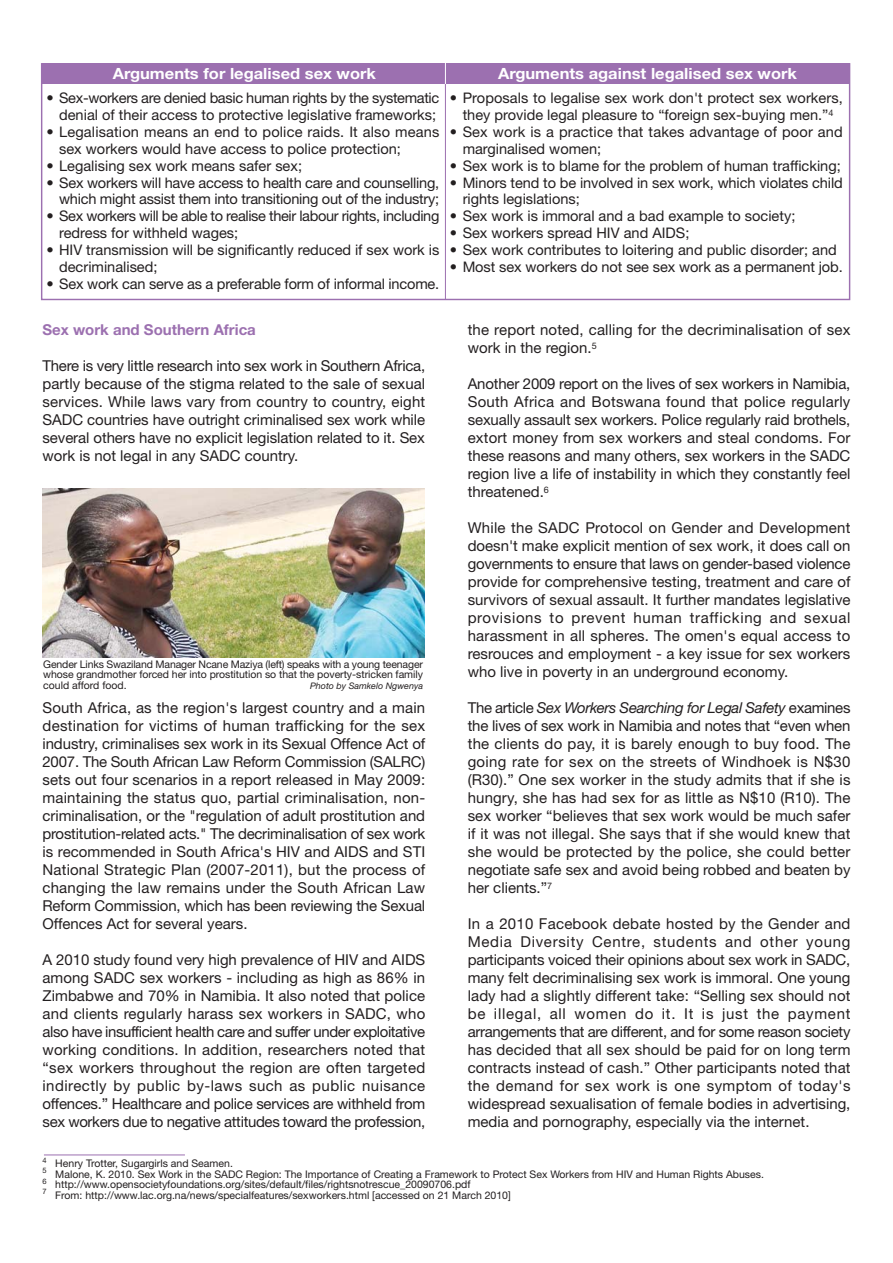
<style>
.page{position:relative;width:893px;height:1263px;background:#fff}
.page>*{position:absolute;margin:0;border:0;box-sizing:border-box;transform-origin:0 0}
.t1{font:700 15.45px "Helvetica Neue";color:#fff;scale:1.07 1}
.t2{font:15px/18px "Helvetica Neue";color:#231f20;text-align:justify}
.t3{font:700 15px "Helvetica Neue";color:#9c70b0}
.t4{font:14.55px/16.8px "Helvetica Neue";color:#231f20}
.t5{font:14.55px/16.8px "Helvetica Neue";letter-spacing:-.025em;color:#231f20}
.t6{font:10.5px/10.5px "Helvetica Neue";color:#231f20}
.t7{font:italic 9px "Helvetica Neue";color:#231f20}
.s1{font-style:italic}
</style>
<div class="page">
<hr style="left:44px;top:1154px;width:141px;height:1px;background:#9c70b0">
<div style="left:42px;top:64px;width:808px;height:20px;background:#9c70b0"></div>
<div style="left:41px;top:63px;width:809px;height:237px;border:1px solid #9c70b0"></div>
<hr style="left:445px;top:64px;width:1px;height:235px;background:#9c70b0">
<img style="left:43px;top:488px;width:381px;height:169px">
<svg style="left:445px;top:63px;width:1px;height:21px"></svg>
<p class="t1" style="left:113px;top:68px;width:247px">Arguments for legalised sex work</p>
<p class="t4" style="left:46px;top:91px;width:394px;text-align:right">• Sex-workers are denied basic human rights by the systematic denial of their access to protective legislative frameworks;</p>
<p class="t4" style="left:59px;top:125px;width:382px;text-indent:-13px">• Legalisation means an end to police raids. It also means sex workers would have access to police protection;</p>
<p class="t4" style="left:46px;top:159px;width:257px">• Legalising sex work means safer sex;</p>
<p class="t4" style="left:46px;top:176px;width:394px;text-align:right">• Sex workers will have access to health care and counselling, which might assist them into transitioning out of the industry;</p>
<p class="t5" style="left:59px;top:209px;width:382px;text-indent:-13px">• Sex workers will be able to realise their labour rights, including redress for withheld wages;</p>
<p class="t4" style="left:59px;top:243px;width:382px;text-indent:-13px">• HIV transmission will be significantly reduced if sex work is decriminalised;</p>
<p class="t4" style="left:46px;top:277px;width:394px">• Sex work can serve as a preferable form of informal income.</p>
<p class="t1" style="left:498px;top:68px;width:281px">Arguments against legalised sex work</p>
<p class="t4" style="left:450px;top:91px;width:394px;text-align:center">• Proposals to legalise sex work don't protect sex workers, they provide legal pleasure to “foreign sex-buying men.”<sup>4</sup></p>
<p class="t4" style="left:463px;top:125px;width:382px;text-indent:-13px">• Sex work is a practice that takes advantage of poor and marginalised women;</p>
<p class="t4" style="left:450px;top:159px;width:392px">• Sex work is to blame for the problem of human trafficking;</p>
<p class="t4" style="left:463px;top:176px;width:382px;text-indent:-13px">• Minors tend to be involved in sex work, which violates child rights legislations;</p>
<p class="t4" style="left:450px;top:209px;width:347px">• Sex work is immoral and a bad example to society;</p>
<p class="t4" style="left:450px;top:226px;width:241px">• Sex workers spread HIV and AIDS;</p>
<p class="t4" style="left:450px;top:243px;width:388px">• Sex work contributes to loitering and public disorder; and</p>
<p class="t4" style="left:450px;top:260px;width:394px">• Most sex workers do not see sex work as a permanent job.</p>
<p class="t3" style="left:43px;top:325px;width:215px">Sex work and Southern Africa</p>
<p class="t2" style="left:43px;top:358px;width:384px">There is very little research into sex work in Southern Africa, partly because of the stigma related to the sale of sexual services. While laws vary from country to country, eight SADC countries have outright criminalised sex work while several others have no explicit legislation related to it. Sex work is not legal in any SADC country.</p>
<p class="t2" style="left:468px;top:322px;width:384px">the report noted, calling for the decriminalisation of sex work in the region.<sup>5</sup></p>
<p class="t2" style="left:468px;top:376px;width:384px">Another 2009 report on the lives of sex workers in Namibia, South Africa and Botswana found that police regularly sexually assault sex workers. Police regularly raid brothels, extort money from sex workers and steal condoms. For these reasons and many others, sex workers in the SADC region live a life of instability in which they constantly feel threatened.<sup>6</sup></p>
<p class="t2" style="left:468px;top:520px;width:384px">While the SADC Protocol on Gender and Development doesn't make explicit mention of sex work, it does call on governments to ensure that laws on gender-based violence provide for comprehensive testing, treatment and care of survivors of sexual assault. It further mandates legislative provisions to prevent human trafficking and sexual harassment in all spheres. The omen's equal access to resrouces and employment - a key issue for sex workers who live in poverty in an underground economy.</p>
<p class="t2" style="left:468px;top:700px;width:384px">The article <span class="s1">Sex Workers Searching for Legal Safety</span> examines the lives of sex work in Namibia and notes that “even when the clients do pay, it is barely enough to buy food. The going rate for sex on the streets of Windhoek is N$30 (R30).” One sex worker in the study admits that if she is hungry, she has had sex for as little as N$10 (R10). The sex worker “believes that sex work would be much safer if it was not illegal. She says that if she would knew that she would be protected by the police, she could better negotiate safe sex and avoid being robbed and beaten by her clients.”<sup>7</sup></p>
<p class="t2" style="left:468px;top:916px;width:384px">In a 2010 Facebook debate hosted by the Gender and Media Diversity Centre, students and other young participants voiced their opinions about sex work in SADC, many felt decriminalising sex work is immoral. One young lady had a slightly different take: “Selling sex should not be illegal, all women do it. It is just the payment arrangements that are different, and for some reason society has decided that all sex should be paid for on long term contracts instead of cash.” Other participants noted that the demand for sex work is one symptom of today's widespread sexualisation of female bodies in advertising, media and pornography, especially via the internet.</p>
<p class="t6" style="left:43px;top:660px;width:381px;text-align:justify">Gender Links Swaziland Manager Ncane Maziya (left) speaks with a young teenager whose grandmother forced her into prostitution so that the poverty-stricken family could afford food.</p>
<p class="t7" style="left:310px;top:682px;width:115px">Photo by Samkelo Ngwenya</p>
<p class="t2" style="left:43px;top:700px;width:384px">South Africa, as the region's largest country and a main destination for victims of human trafficking for the sex industry, criminalises sex work in its Sexual Offence Act of 2007. The South African Law Reform Commission (SALRC) sets out four scenarios in a report released in May 2009: maintaining the status quo, partial criminalisation, non&shy;criminalisation, or the "regulation of adult prostitution and prostitution-related acts." The decriminalisation of sex work is recommended in South Africa's HIV and AIDS and STI National Strategic Plan (2007-2011), but the process of changing the law remains under the South African Law Reform Commission, which has been reviewing the Sexual Offences Act for several years.</p>
<p class="t2" style="left:43px;top:952px;width:384px">A 2010 study found very high prevalence of HIV and AIDS among SADC sex workers - including as high as 86% in Zimbabwe and 70% in Namibia. It also noted that police and clients regularly harass sex workers in SADC, who also have insufficient health care and suffer under exploitative working conditions. In addition, researchers noted that “sex workers throughout the region are often targeted indirectly by public by-laws such as public nuisance offences.” Healthcare and police services are withheld from sex workers due to negative attitudes toward the profession,</p>
<p class="t6" style="left:43px;top:1159px;width:723px"><sup>4</sup> Henry Trotter, Sugargirls and Seamen.<br><sup>5</sup> Malone, K. 2010. Sex Work in the SADC Region: The Importance of Creating a Framework to Protect Sex Workers from HIV and Human Rights Abuses.<br><sup>6</sup> http://www.opensocietyfoundations.org/sites/default/files/rightsnotrescue_20090706.pdf<br><sup>7</sup> From: http://www.lac.org.na/news/specialfeatures/sexworkers.html [accessed on 21 March 2010]</p>
</div>
